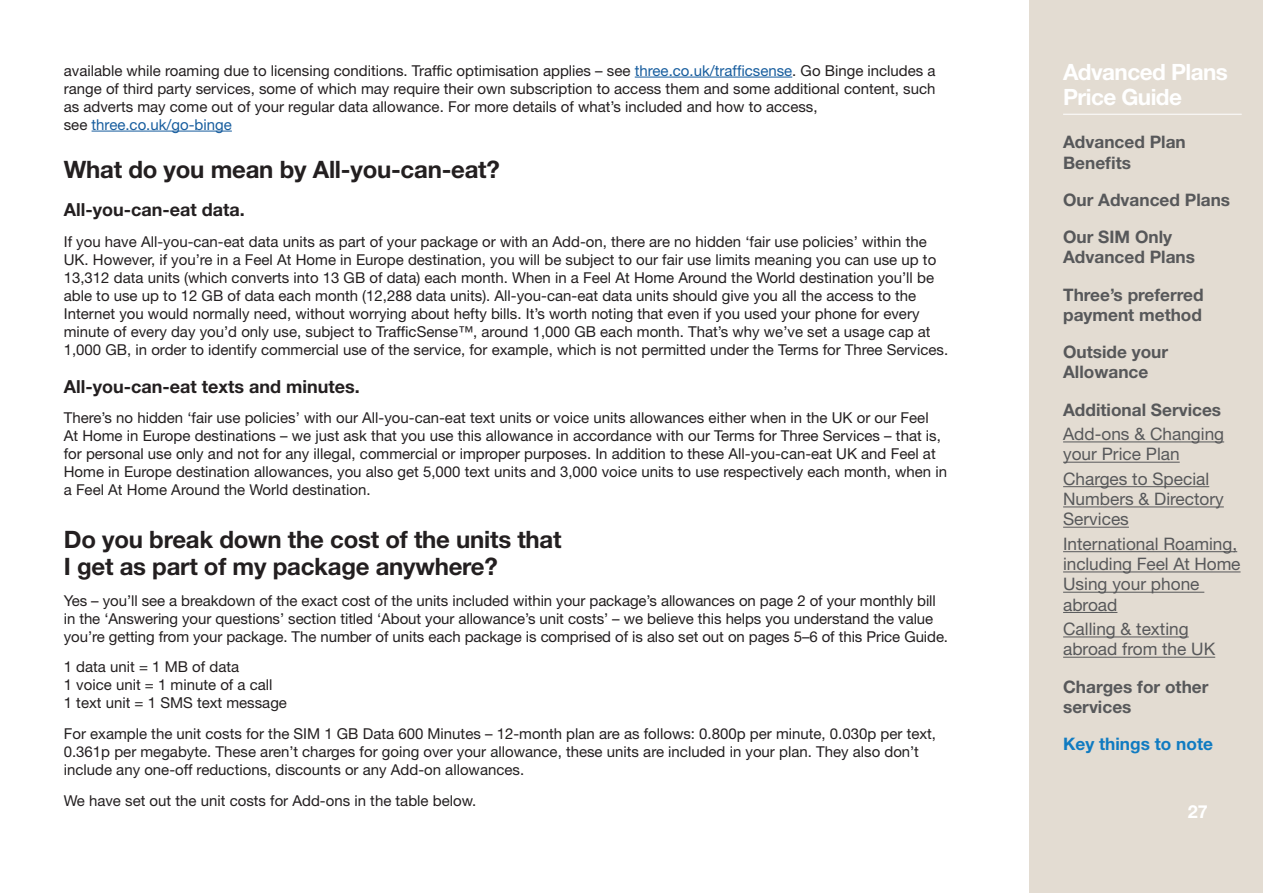
<style>
.page{position:relative;width:1263px;height:893px;background:#fff}
.page>*{position:absolute;margin:0;border:0;box-sizing:border-box;transform-origin:0 0}
.titles_h2_notoc{font:700 24px/27px "Helvetica Neue LT";letter-spacing:-.01em;color:#231f20}
.titles_h2_notoc_befo{font:700 24px "Helvetica Neue LT";letter-spacing:-.01em;color:#231f20}
.t1{font:700 22.5px/25.5px "Helvetica Neue LT";letter-spacing:-.025em;color:#fff}
.titles_h3{font:700 18px "Helvetica Neue LT";color:#231f20}
.t2{font:700 18px "Helvetica Neue LT";color:#fff}
.toc_2{font:17.25px/20.2px "Helvetica Neue LT";color:#57585a}
.toc_1{font:700 17.25px/20.2px "Helvetica Neue LT";color:#57585a}
.toc_1-2{font:700 17.25px "Helvetica Neue LT";color:#107bc1}
.text_body{font:15px/18px "Helvetica Neue LT";color:#231f20}
.s1{color:#175d9e}
</style>
<div class="page">
<div style="left:1029px;top:0;width:234px;height:893px;background:#e3dcd2"></div>
<hr style="left:1063px;top:114px;width:179px;height:1px;background:#fff">
<hr style="left:635px;top:77px;width:157px;height:1px;background:#175d9e">
<hr style="left:92px;top:131px;width:140px;height:1px;background:#175d9e">
<hr style="left:1063px;top:441px;width:161px;height:1px;background:#57585a">
<hr style="left:1063px;top:462px;width:117px;height:1px;background:#57585a">
<hr style="left:1063px;top:486px;width:146px;height:1px;background:#57585a">
<hr style="left:1063px;top:506px;width:161px;height:1px;background:#57585a">
<hr style="left:1063px;top:527px;width:66px;height:1px;background:#57585a">
<hr style="left:1063px;top:551px;width:174px;height:1px;background:#57585a">
<hr style="left:1063px;top:571px;width:177px;height:1px;background:#57585a">
<hr style="left:1063px;top:592px;width:141px;height:1px;background:#57585a">
<hr style="left:1063px;top:612px;width:54px;height:1px;background:#57585a">
<hr style="left:1063px;top:636px;width:126px;height:1px;background:#57585a">
<hr style="left:1063px;top:657px;width:152px;height:1px;background:#57585a">
<p class="text_body" style="left:64px;top:61px;width:873px">available while roaming due to licensing conditions. Traffic optimisation applies – see <span class="s1">three.co.uk/trafficsense</span>. Go Binge includes a range of third party services, some of which may require their own subscription to access them and some additional content, such as adverts may come out of your regular data allowance. For more details of what’s included and how to access,<br>see <span class="s1">three.co.uk/go-binge</span></p>
<p class="titles_h2_notoc_befo" style="left:64px;top:154px;width:438px">What do you mean by All‑you-can‑eat?</p>
<p class="titles_h3" style="left:64px;top:198px;width:182px">All‑you-can‑eat data.</p>
<p class="text_body" style="left:64px;top:232px;width:886px">If you have All‑you-can‑eat data units as part of your package or with an Add-on, there are no hidden ‘fair use policies’ within the UK. However, if you’re in a Feel At Home in Europe destination, you will be subject to our fair use limits meaning you can use up to 13,312 data units (which converts into 13 GB of data) each month. When in a Feel At Home Around the World destination you’ll be able to use up to 12 GB of data each month (12,288 data units). All‑you-can‑eat data units should give you all the access to the Internet you would normally need, without worrying about hefty bills. It’s worth noting that even if you used your phone for every minute of every day you’d only use, subject to TrafficSense™, around 1,000 GB each month. That’s why we’ve set a usage cap at 1,000 GB, in order to identify commercial use of the service, for example, which is not permitted under the Terms for Three Services.</p>
<p class="titles_h3" style="left:64px;top:375px;width:297px">All‑you-can‑eat texts and minutes.</p>
<p class="text_body" style="left:64px;top:409px;width:885px">There’s no hidden ‘fair use policies’ with our All-you-can-eat text units or voice units allowances either when in the UK or our Feel<br>At Home in Europe destinations – we just ask that you use this allowance in accordance with our Terms for Three Services – that is, for personal use only and not for any illegal, commercial or improper purposes. In addition to these All‑you-can‑eat UK and Feel at Home in Europe destination allowances, you also get 5,000 text units and 3,000 voice units to use respectively each month, when in a Feel At Home Around the World destination.</p>
<p class="titles_h2_notoc" style="left:64px;top:525px;width:499px">Do you break down the cost of the units that<br>I get as part of my package anywhere?</p>
<p class="text_body" style="left:64px;top:591px;width:886px">Yes – you’ll see a breakdown of the exact cost of the units included within your package’s allowances on page 2 of your monthly bill in the ‘Answering your questions’ section titled ‘About your allowance’s unit costs’ – we believe this helps you understand the value you’re getting from your package. The number of units each package is comprised of is also set out on pages 5–6 of this Price Guide.</p>
<p class="text_body" style="left:64px;top:658px;width:225px">1 data unit = 1 MB of data<br>1 voice unit = 1 minute of a call<br>1 text unit = 1 SMS text message</p>
<p class="text_body" style="left:64px;top:725px;width:874px">For example the unit costs for the SIM 1 GB Data 600 Minutes – 12-month plan are as follows: 0.800p per minute, 0.030p per text,<br>0.361p per megabyte. These aren’t charges for going over your allowance, these units are included in your plan. They also don’t include any one-off reductions, discounts or any Add-on allowances.</p>
<p class="text_body" style="left:64px;top:791px;width:414px">We have set out the unit costs for Add-ons in the table below.</p>
<h2 class="t1" style="left:1063px;top:59px;width:166px">Advanced Plans<br>Price Guide</h2>
<p class="toc_1" style="left:1063px;top:132px;width:124px">Advanced Plan<br>Benefits</p>
<p class="toc_1" style="left:1063px;top:189px;width:169px">Our Advanced Plans</p>
<p class="toc_1" style="left:1063px;top:226px;width:133px">Our SIM Only<br>Advanced Plans</p>
<p class="toc_1" style="left:1063px;top:284px;width:142px">Three’s preferred payment method</p>
<p class="toc_1" style="left:1063px;top:342px;width:107px">Outside your<br>Allowance</p>
<p class="toc_1" style="left:1063px;top:399px;width:160px">Additional Services</p>
<p class="toc_2" style="left:1063px;top:424px;width:163px">Add-ons &amp; Changing your Price Plan</p>
<p class="toc_2" style="left:1063px;top:468px;width:162px">Charges to Special<br>Numbers &amp; Directory<br>Services</p>
<p class="toc_2" style="left:1063px;top:533px;width:179px">International Roaming, including Feel At Home<br>Using your phone abroad</p>
<p class="toc_2" style="left:1063px;top:619px;width:154px">Calling &amp; texting abroad from the UK</p>
<p class="toc_1" style="left:1063px;top:676px;width:147px">Charges for other services</p>
<p class="toc_1-2" style="left:1063px;top:733px;width:151px">Key things to note</p>
<p class="t2" style="left:1188px;top:801px;width:22px">27</p>
</div>
